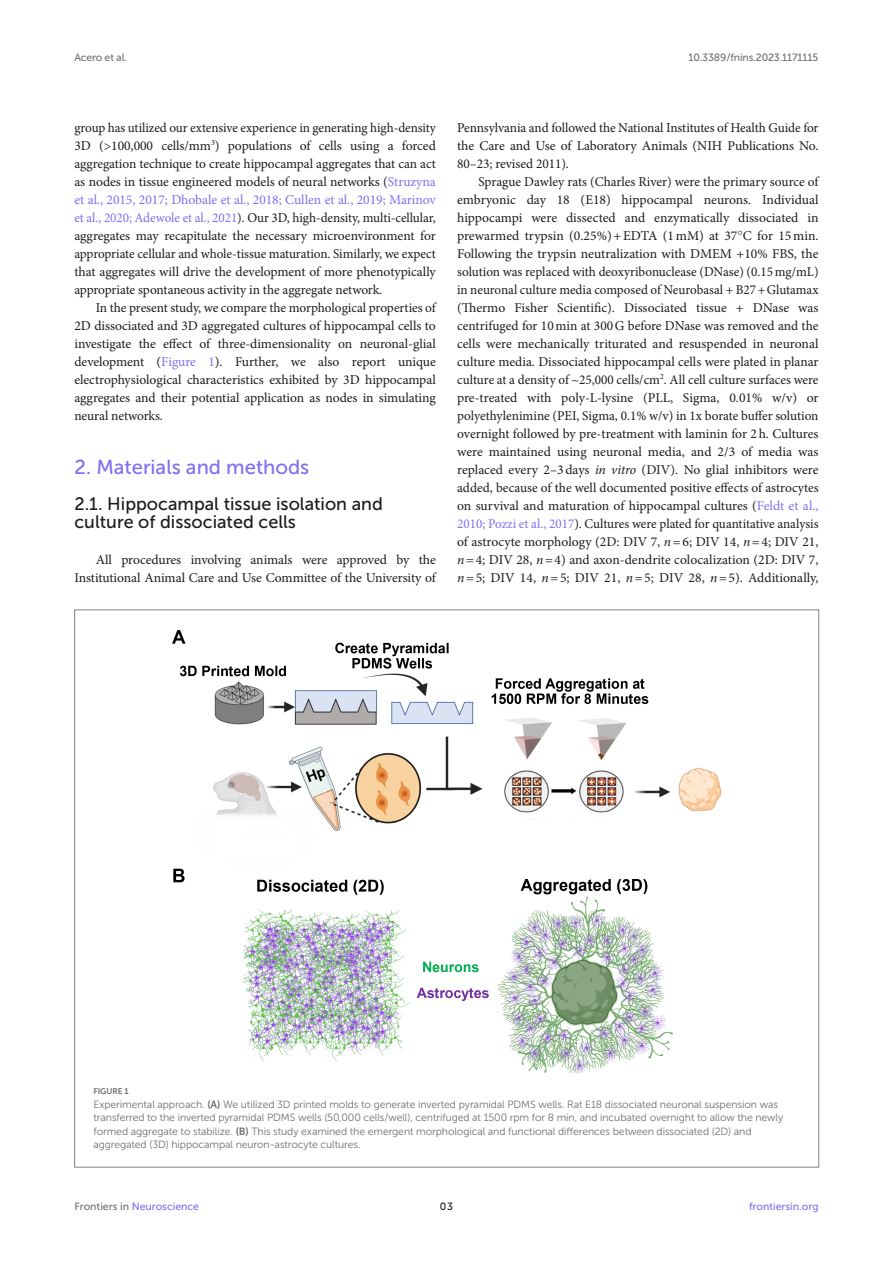
<style>
.page{position:relative;width:893px;height:1263px;background:#fff}
.page>*{position:absolute;margin:0;border:0;box-sizing:border-box;transform-origin:0 0}
.HEAD_1{font:20.25px "Museo Sans 500";color:#856df0}
.HEAD_2_after_HEAD_1{font:18px/18px "Museo Sans 500";color:#1b1c1b}
.TEXT{font:13.5px/18px "Minion Pro";letter-spacing:-.005em;color:#1b1c1b;text-align:justify}
.TEXT_FLUSH{font:13.5px/18px "Minion Pro";letter-spacing:-.01em;color:#1b1c1b;text-align:right}
.FIG_LEG{font:10.5px/13.5px "Museo Sans 300";letter-spacing:-.01em;color:#706f70}
.t1{font:10.5px "Museo Sans 500";color:#856df0}
.t2{font:10.5px "Museo Sans 500";letter-spacing:-.015em;color:#706f70}
.t3{font:10.5px "Museo Sans 500";color:#1b1c1b}
.FIG_HD{font:8.25px "Museo Sans 700";letter-spacing:-.01em;color:#706f70}
.s1{color:#856df0}
.s2{font-family:"STIX"}
.s3{font-style:italic}
.s4{font-family:"Museo Sans 700"}
.s5{color:#706f70}
</style>
<div class="page">
<img style="left:172px;top:630px;width:550px;height:443px">
<p class="t2" style="left:74px;top:51px;width:54px">Acero et al.</p>
<p class="t2" style="left:688px;top:51px;width:132px">10.3389/fnins.2023.1171115</p>
<p class="TEXT" style="left:74px;top:119px;width:363px">group has utilized our extensive experience in generating high-density 3D (&gt;100,000 cells/mm<sup>3</sup>) populations of cells using a forced aggregation technique to create hippocampal aggregates that can act as nodes in tissue engineered models of neural networks (<span class="s1">Struzyna et al., 2015, 2017; Dhobale et al., 2018; Cullen et al., 2019; Marinov et al., 2020; Adewole et al., 2021</span>). Our 3D, high-density, multi-cellular, aggregates may recapitulate the necessary microenvironment for appropriate cellular and whole-tissue maturation. Similarly, we expect that aggregates will drive the development of more phenotypically appropriate spontaneous activity in the aggregate network.</p>
<p class="TEXT" style="left:74px;top:299px;width:363px;text-indent:21px">In the present study, we compare the morphological properties of 2D dissociated and 3D aggregated cultures of hippocampal cells to investigate the effect of three-dimensionality on neuronal-glial development (<span class="s1">Figure 1</span>). Further, we also report unique electrophysiological characteristics exhibited by 3D hippocampal aggregates and their potential application as nodes in simulating neural networks.</p>
<p class="HEAD_1" style="left:74px;top:456px;width:236px">2. Materials and methods</p>
<p class="HEAD_2_after_HEAD_1" style="left:74px;top:495px;width:310px">2.1. Hippocampal tissue isolation and culture of dissociated cells</p>
<p class="TEXT_FLUSH" style="left:74px;top:551px;width:363px">All procedures involving animals were approved by the<br>Institutional Animal Care and Use Committee of the University of</p>
<p class="TEXT_FLUSH" style="left:457px;top:119px;width:363px;text-align:justify">Pennsylvania and followed the National Institutes of Health Guide for the Care and Use of Laboratory Animals (NIH Publications No.<br>80–23; revised 2011).</p>
<p class="TEXT" style="left:457px;top:173px;width:363px;text-indent:21px">Sprague Dawley rats (Charles River) were the primary source of embryonic day 18 (E18) hippocampal neurons. Individual hippocampi were dissected and enzymatically dissociated in prewarmed trypsin (0.25%)+EDTA (1mM) at 37<span class="s2">°</span>C for 15min.<br>Following the trypsin neutralization with DMEM +10% FBS, the solution was replaced with deoxyribonuclease (DNase) (0.15mg/mL) in neuronal culture media composed of Neurobasal + B27+Glutamax (Thermo Fisher Scientific). Dissociated tissue + DNase was centrifuged for 10min at 300G before DNase was removed and the cells were mechanically triturated and resuspended in neuronal culture media. Dissociated hippocampal cells were plated in planar culture at a density of ~25,000 cells/cm<sup>2</sup>. All cell culture surfaces were pre-treated with poly-L-lysine (PLL, Sigma, 0.01% w/v) or polyethylenimine (PEI, Sigma, 0.1% w/v) in 1x borate buffer solution overnight followed by pre-treatment with laminin for 2h. Cultures were maintained using neuronal media, and 2/3 of media was replaced every 2–3days <span class="s3">in vitro</span> (DIV). No glial inhibitors were added, because of the well documented positive effects of astrocytes on survival and maturation of hippocampal cultures (<span class="s1">Feldt et al., 2010; Pozzi et al., 2017</span>). Cultures were plated for quantitative analysis of astrocyte morphology (2D: DIV 7, <span class="s3">n</span>=6; DIV 14, <span class="s3">n</span>=4; DIV 21, <span class="s3">n</span>=4; DIV 28, <span class="s3">n</span>=4) and axon-dendrite colocalization (2D: DIV 7, <span class="s3">n</span>=5; DIV 14, <span class="s3">n</span>=5; DIV 21, <span class="s3">n</span>=5; DIV 28, <span class="s3">n</span>=5). Additionally,</p>
<p class="FIG_HD" style="left:94px;top:1087px;width:37px">FIGURE 1</p>
<p class="FIG_LEG" style="left:94px;top:1097px;width:691px">Experimental approach. <span class="s4">(A)</span> We utilized 3D printed molds to generate inverted pyramidal PDMS wells. Rat E18 dissociated neuronal suspension was transferred to the inverted pyramidal PDMS wells (50,000 cells/well), centrifuged at 1500 rpm for 8 min, and incubated overnight to allow the newly formed aggregate to stabilize. <span class="s4">(B)</span> This study examined the emergent morphological and functional differences between dissociated (2D) and aggregated (3D) hippocampal neuron-astrocyte cultures.</p>
<p class="t1" style="left:74px;top:1200px;width:126px"><span class="s5">Frontiers in</span> Neuroscience</p>
<p class="t3" style="left:440px;top:1200px;width:15px">03</p>
<p class="t1" style="left:749px;top:1200px;width:71px">frontiersin.org</p>
</div>
